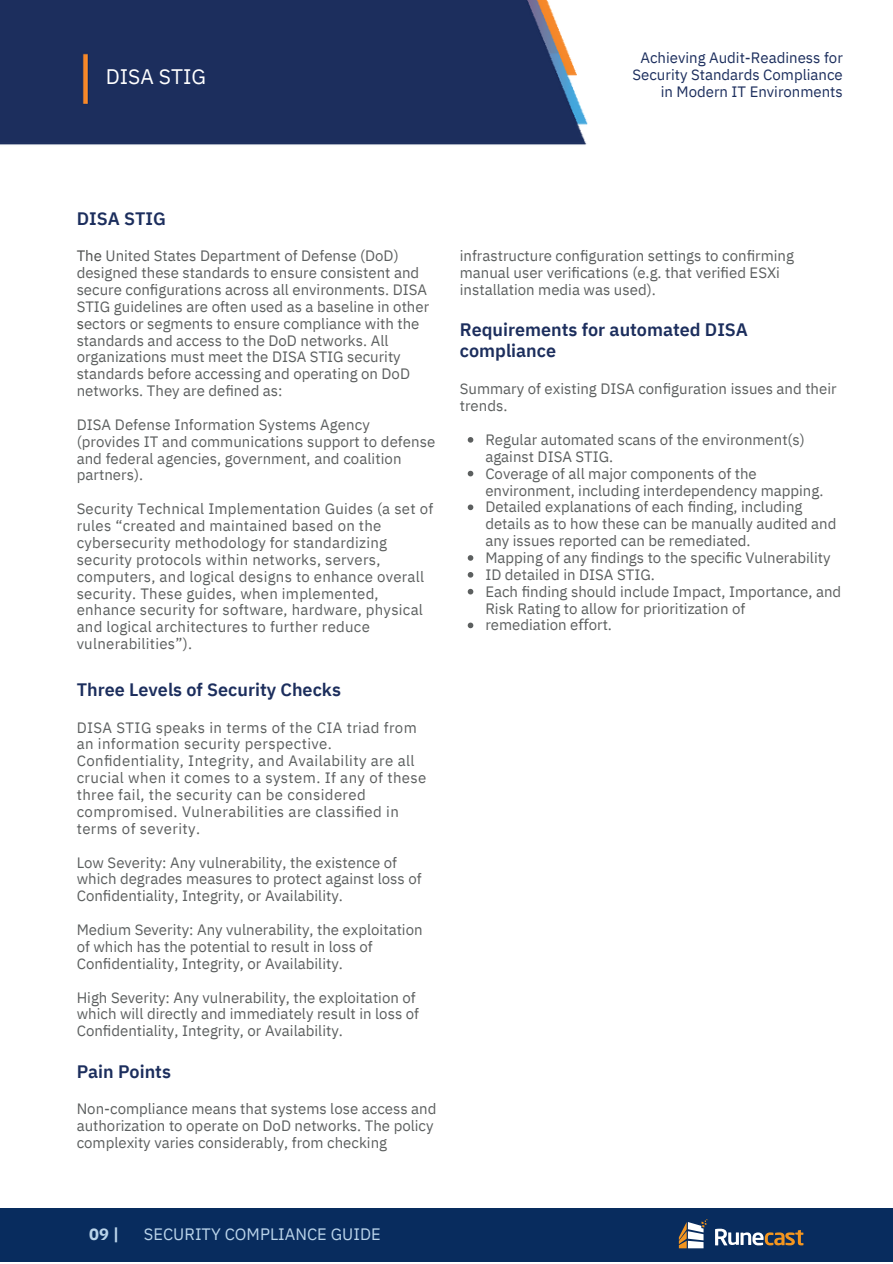
<style>
.page{position:relative;width:893px;height:1264px;background:#fff}
.page>*{position:absolute;margin:0;border:0;box-sizing:border-box;transform-origin:0 0}
.t1{font:21px "IBM Plex Sans";color:#fff}
.t2{font:600 18px/21.3px "IBM Plex Sans";color:#1c2e5d}
.t3{font:16.5px "IBM Plex Sans";color:#bad4ea}
.t4{font:700 16.5px "IBM Plex Sans";color:#bad4ea}
.t5{font:15px/16.8px "IBM Plex Sans";color:#5c5f5f}
.t6{font:15px/16.8px "IBM Plex Sans";letter-spacing:.025em;color:#5c5f5f}
.t7{font:15px/16.8px "IBM Plex Sans";color:#1c2e5d;text-align:right}
.s1{color:#4c4d4c}
.s2{font-family:"Noto Sans"}
</style>
<div class="page">
<div style="left:0;top:0;width:588px;height:145px;background:#1c2e5d"></div>
<svg style="left:467px;top:437px;width:6px;height:5px"></svg>
<svg style="left:467px;top:471px;width:6px;height:5px"></svg>
<svg style="left:467px;top:504px;width:6px;height:6px"></svg>
<svg style="left:467px;top:555px;width:6px;height:5px"></svg>
<svg style="left:467px;top:572px;width:6px;height:5px"></svg>
<svg style="left:467px;top:589px;width:6px;height:5px"></svg>
<svg style="left:467px;top:622px;width:6px;height:6px"></svg>
<div style="left:0;top:1208px;width:892px;height:54px;background:#082c5e"></div>
<svg style="left:715px;top:1228px;width:88px;height:17px"></svg>
<svg style="left:678px;top:1219px;width:29px;height:29px"></svg>
<p class="t1" style="left:106px;top:62px;width:102px">DISA STIG</p>
<p class="t7" style="left:632px;top:49px;width:212px">Achieving Audit-Readiness for<br>Security Standards Compliance in Modern IT Environments</p>
<p class="t2" style="left:77px;top:207px;width:91px">DISA STIG</p>
<p class="t5" style="left:77px;top:247px;width:354px"><span class="s1">The</span> United States Department of Defense (DoD) designed these standards to ensure consistent and secure configurations across all environments. DISA STIG guidelines are often used as a baseline in other <span class="s1">s</span>ectors or segments to ensure compliance with the standards and access to the DoD networks. All organizations must meet the DISA STIG security standards before accessing and operating on DoD networks. They are defined as:</p>
<p class="t5" style="left:77px;top:416px;width:360px">DISA Defense Information Systems Agency (provides IT and communications support to defense and federal agencies, government, and coalition partners).</p>
<p class="t5" style="left:77px;top:500px;width:358px">Security Technical Implementation Guides (a set of rules “created and maintained based on the cybersecurity methodology for standardizing security protocols within networks, servers, computers, and logical designs to enhance overall security. These guides, when implemented, enhance security for software, hardware, physical and logical architectures to further reduce vulnerabilities”).</p>
<p class="t2" style="left:77px;top:679px;width:266px">Three Levels of Security Checks</p>
<p class="t6" style="left:77px;top:718px;width:351px">DISA STIG speaks in terms of the CIA triad from an information security perspective.<br>Confidentiality, Integrity, and Availability are all crucial when it comes to a system. If any of these three fail, the security can be considered compromised. Vulnerabilities are classified in terms of severity.</p>
<p class="t5" style="left:77px;top:853px;width:346px">Low Severity: Any vulnerability, the existence of which degrades measures to protect against loss of<br>Confidentiality, Integrity, or Availability.</p>
<p class="t5" style="left:77px;top:921px;width:347px">Medium Severity: Any vulnerability, the exploitation of which has the potential to result in loss of<br>Confidentiality, Integrity, or Availability.</p>
<p class="t5" style="left:77px;top:988px;width:344px">High Severity: Any vulnerability, the exploitation of which will directly and immediately result in loss of<br>Confidentiality, Integrity, or Availability.</p>
<p class="t2" style="left:77px;top:1060px;width:96px">Pain Points</p>
<p class="t5" style="left:77px;top:1099px;width:361px">Non-compliance means that systems lose access and authorization to operate on DoD networks. The policy complexity varies considerably, from checking</p>
<p class="t5" style="left:460px;top:247px;width:335px">infrastructure configuration settings to confirming manual user verifications (e.g. that verified ESXi installation media was used).</p>
<p class="t2" style="left:460px;top:319px;width:290px">Requirements for automated DISA compliance</p>
<p class="t5" style="left:460px;top:380px;width:378px">Summary of existing DISA configuration issues and their trends.</p>
<p class="t5" style="left:485px;top:431px;width:321px">Regular automated scans of the environment(s) against DISA STIG.</p>
<p class="t5" style="left:485px;top:464px;width:339px">Coverage of all major components of the environment, including interdependency mapping.</p>
<p class="t5" style="left:485px;top:498px;width:352px">Detailed explanations of each finding, including details as to how these can be manually audited and any issues reported can be remediated.</p>
<p class="t5" style="left:485px;top:549px;width:346px">Mapping of any findings to the specific Vulnerability</p>
<p class="t5" style="left:485px;top:566px;width:171px">ID detailed in DISA STIG.</p>
<p class="t5" style="left:485px;top:582px;width:357px">Each finding should include Impact, Importance, and<br>Risk Rating to allow for prioritization of</p>
<p class="t5" style="left:485px;top:616px;width:128px">remediation e<span class="s2">ff</span>ort.</p>
<p class="t4" style="left:89px;top:1222px;width:32px">09 |</p>
<p class="t3" style="left:144px;top:1222px;width:238px">SECURITY COMPLIANCE GUIDE</p>
</div>
